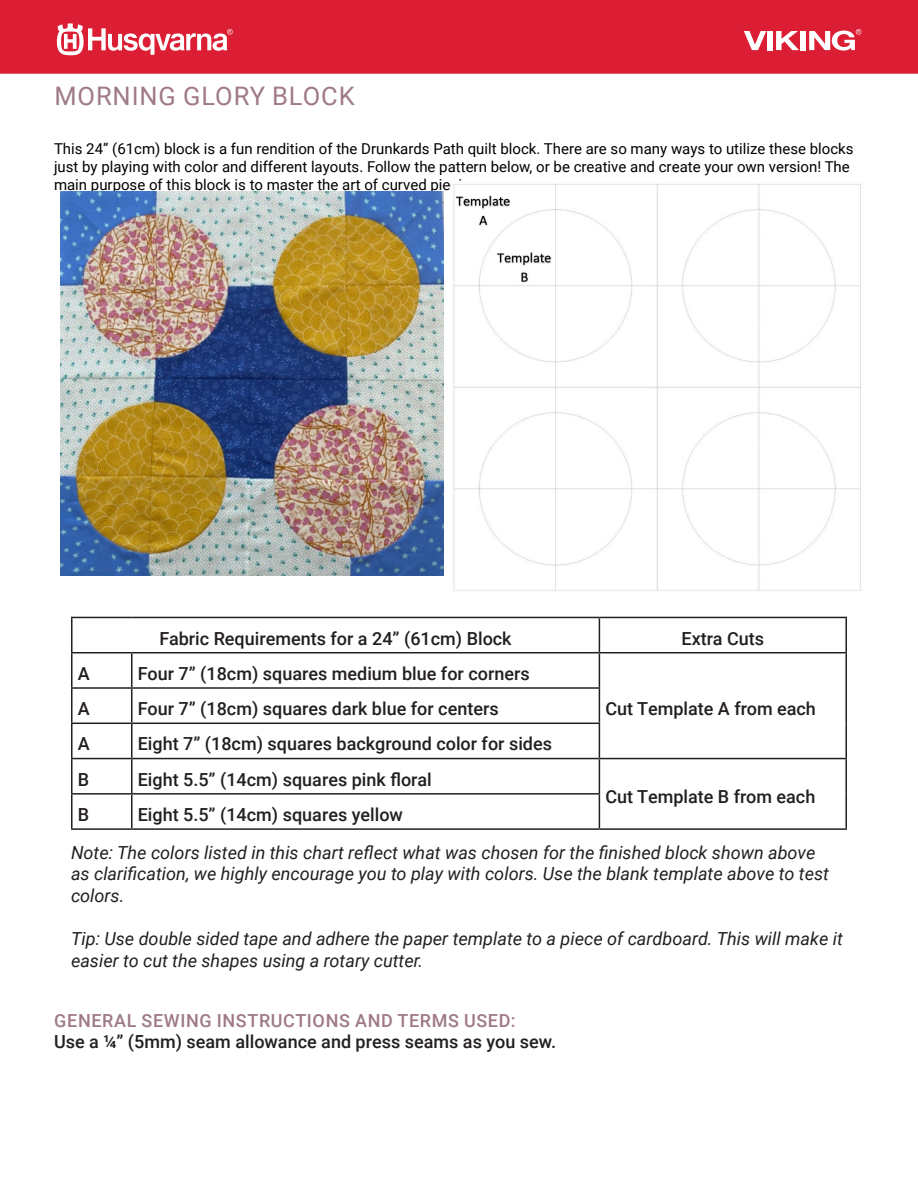
<style>
.page{position:relative;width:918px;height:1188px;background:#fff}
.page>*{position:absolute;margin:0;border:0;box-sizing:border-box;transform-origin:0 0}
.t1{font:25.5px "Roboto";letter-spacing:.035em;color:#9f7a86}
.t2{font:500 18px "Roboto";color:#231f20}
.t3{font:italic 18px/21.6px "Roboto";color:#231f20}
.t4{font:500 18px "Roboto";letter-spacing:.035em;color:#9f7a86}
.t5{font:15px/18px "Roboto";color:#000}
</style>
<div class="page">
<img style="left:453px;top:184px;width:408px;height:407px">
<img style="left:60px;top:191px;width:384px;height:385px">
<hr style="left:71px;top:617px;width:61px;height:1px;background:#231f20">
<hr style="left:71px;top:618px;width:2px;height:34px;background:#231f20">
<hr style="left:132px;top:617px;width:467px;height:1px;background:#231f20">
<hr style="left:599px;top:617px;width:248px;height:1px;background:#231f20">
<hr style="left:599px;top:618px;width:1px;height:34px;background:#231f20">
<hr style="left:845px;top:618px;width:2px;height:34px;background:#231f20">
<hr style="left:71px;top:652px;width:61px;height:1px;background:#231f20">
<hr style="left:71px;top:653px;width:2px;height:34px;background:#231f20">
<hr style="left:132px;top:652px;width:467px;height:1px;background:#231f20">
<hr style="left:131px;top:653px;width:2px;height:34px;background:#231f20">
<hr style="left:599px;top:652px;width:248px;height:1px;background:#231f20">
<hr style="left:599px;top:653px;width:1px;height:34px;background:#231f20">
<hr style="left:845px;top:653px;width:2px;height:35px;background:#231f20">
<hr style="left:71px;top:687px;width:61px;height:2px;background:#231f20">
<hr style="left:71px;top:689px;width:2px;height:34px;background:#231f20">
<hr style="left:132px;top:687px;width:468px;height:2px;background:#231f20">
<hr style="left:131px;top:689px;width:2px;height:34px;background:#231f20">
<hr style="left:599px;top:689px;width:1px;height:34px;background:#231f20">
<hr style="left:845px;top:688px;width:2px;height:35px;background:#231f20">
<hr style="left:71px;top:723px;width:61px;height:1px;background:#231f20">
<hr style="left:71px;top:724px;width:2px;height:34px;background:#231f20">
<hr style="left:132px;top:723px;width:468px;height:1px;background:#231f20">
<hr style="left:131px;top:724px;width:2px;height:34px;background:#231f20">
<hr style="left:599px;top:724px;width:1px;height:34px;background:#231f20">
<hr style="left:845px;top:723px;width:2px;height:35px;background:#231f20">
<hr style="left:71px;top:758px;width:61px;height:1px;background:#231f20">
<hr style="left:71px;top:759px;width:2px;height:34px;background:#231f20">
<hr style="left:132px;top:758px;width:467px;height:1px;background:#231f20">
<hr style="left:131px;top:759px;width:2px;height:34px;background:#231f20">
<hr style="left:599px;top:758px;width:248px;height:1px;background:#231f20">
<hr style="left:599px;top:759px;width:1px;height:34px;background:#231f20">
<hr style="left:845px;top:759px;width:2px;height:35px;background:#231f20">
<hr style="left:71px;top:793px;width:61px;height:2px;background:#231f20">
<hr style="left:71px;top:795px;width:2px;height:33px;background:#231f20">
<hr style="left:132px;top:793px;width:468px;height:2px;background:#231f20">
<hr style="left:131px;top:795px;width:2px;height:33px;background:#231f20">
<hr style="left:599px;top:795px;width:1px;height:33px;background:#231f20">
<hr style="left:845px;top:794px;width:2px;height:34px;background:#231f20">
<hr style="left:71px;top:828px;width:61px;height:2px;background:#231f20">
<hr style="left:132px;top:828px;width:467px;height:2px;background:#231f20">
<hr style="left:599px;top:828px;width:248px;height:2px;background:#231f20">
<div style="left:0;top:0;width:918px;height:78px;background:#db1e33"></div>
<svg style="left:744px;top:31px;width:22px;height:19px"></svg>
<div style="left:767px;top:31px;width:6px;height:19px;background:#fff"></div>
<svg style="left:776px;top:31px;width:23px;height:19px"></svg>
<div style="left:801px;top:31px;width:5px;height:19px;background:#fff"></div>
<hr style="left:0;top:74px;width:918px;height:4px;background:#fff">
<svg style="left:57px;top:23px;width:176px;height:33px"></svg>
<svg style="left:809px;top:29px;width:52px;height:22px"></svg>
<p class="t1" style="left:54px;top:78px;width:302px">MORNING GLORY BLOCK</p>
<p class="t5" style="left:54px;top:139px;width:801px">This 24” (61cm) block is a fun rendition of the Drunkards Path quilt block. There are so many ways to utilize these blocks just by playing with color and different layouts. Follow the pattern below, or be creative and create your own version! The main purpose of this block is to master the art of curved piecing.</p>
<p class="t2" style="left:159px;top:626px;width:354px">Fabric Requirements for a 24” (61cm) Block</p>
<p class="t2" style="left:682px;top:626px;width:84px">Extra Cuts</p>
<p class="t2" style="left:78px;top:661px;width:13px">A</p>
<p class="t2" style="left:138px;top:661px;width:393px">Four 7” (18cm) squares medium blue for corners</p>
<p class="t2" style="left:78px;top:696px;width:13px">A</p>
<p class="t2" style="left:138px;top:696px;width:362px">Four 7” (18cm) squares dark blue for centers</p>
<p class="t2" style="left:605px;top:696px;width:212px">Cut Template A from each</p>
<p class="t2" style="left:78px;top:731px;width:13px">A</p>
<p class="t2" style="left:138px;top:731px;width:416px">Eight 7” (18cm) squares background color for sides</p>
<p class="t2" style="left:78px;top:767px;width:13px">B</p>
<p class="t2" style="left:138px;top:767px;width:295px">Eight 5.5” (14cm) squares pink floral</p>
<p class="t2" style="left:605px;top:784px;width:211px">Cut Template B from each</p>
<p class="t2" style="left:78px;top:802px;width:13px">B</p>
<p class="t2" style="left:138px;top:802px;width:267px">Eight 5.5” (14cm) squares yellow</p>
<p class="t3" style="left:71px;top:841px;width:759px">Note: The colors listed in this chart reflect what was chosen for the finished block shown above as clarification, we highly encourage you to play with colors. Use the blank template above to test colors.</p>
<p class="t3" style="left:71px;top:927px;width:774px">Tip: Use double sided tape and adhere the paper template to a piece of cardboard. This will make it easier to cut the shapes using a rotary cutter.</p>
<p class="t4" style="left:54px;top:1007px;width:463px">GENERAL SEWING INSTRUCTIONS AND TERMS USED:</p>
<p class="t2" style="left:54px;top:1029px;width:504px">Use a ¼” (5mm) seam allowance and press seams as you sew.</p>
</div>
